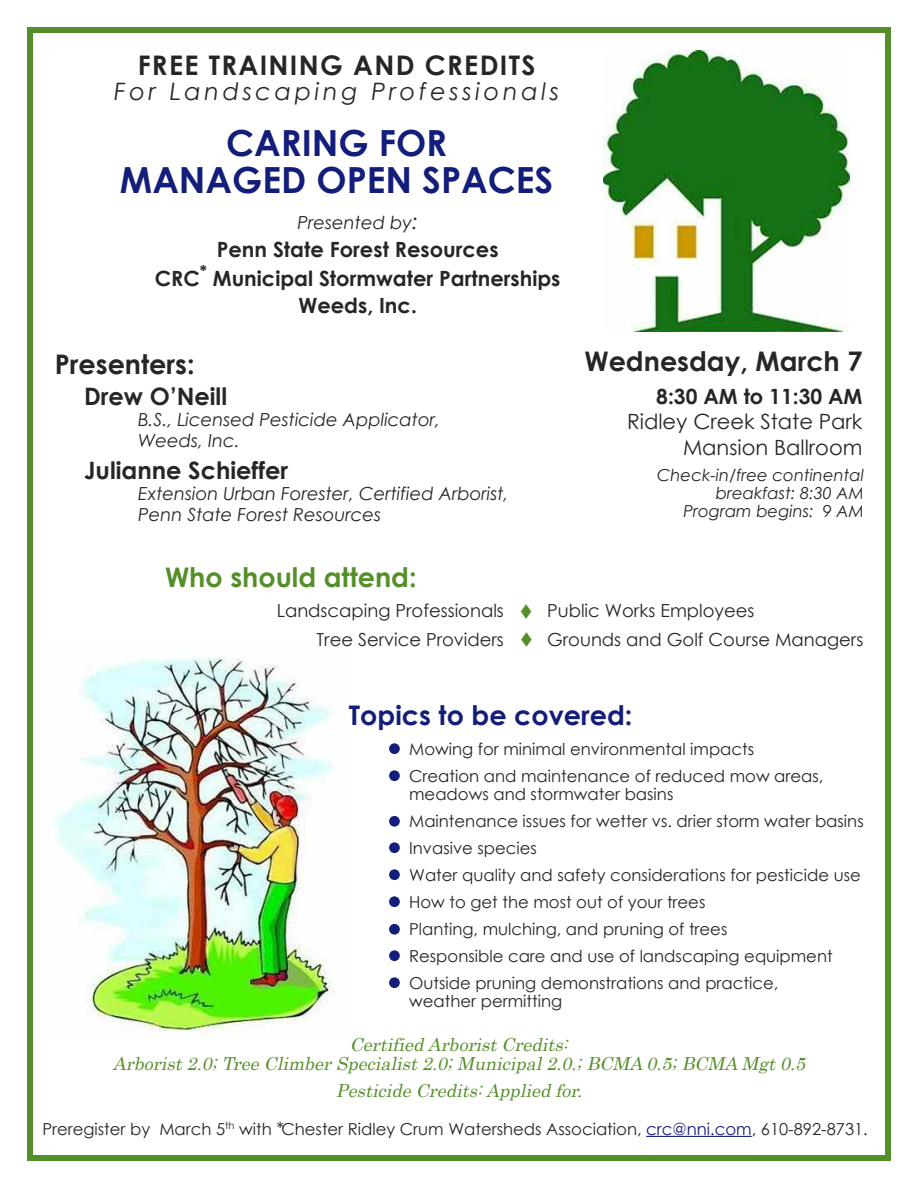
<style>
.page{position:relative;width:918px;height:1188px;background:#fff}
.page>*{position:absolute;margin:0;border:0;box-sizing:border-box;transform-origin:0 0}
.t1{font:700 36px/37.5px "Century Gothic";color:#131d7a;text-align:center}
.t2{font:700 27px "Century Gothic";color:#272627}
.t3{font:700 27px "Century Gothic";letter-spacing:.05em;color:#272627}
.t4{font:700 27px "Century Gothic";color:#131d7a}
.t5{font:700 27px "Century Gothic";color:#558f2a}
.t6{font:700 24px "Century Gothic";color:#272627}
.t7{font:italic 24px "Century Gothic";letter-spacing:.15em;color:#272627}
.t8{font:700 21px/27.8px "Century Gothic";color:#272627;text-align:center}
.t9{font:21px/25.2px "Century Gothic";color:#272627;text-align:right}
.t10{font:italic 18px/19.5px "Century";color:#558f2a;text-align:center}
.t11{font:italic 18px/21px "Century Gothic";color:#272627}
.t12{font:18px/28.5px "Century Gothic";color:#272627;text-align:right}
.t13{font:16.5px/27px "Century Gothic";color:#272627}
.t14{font:italic 16.5px/18px "Century Gothic";color:#272627;text-align:right}
.s1{font-size:21px}
.s2{font-size:18px}
.s3{color:#131d7a}
</style>
<div class="page">
<div style="left:27px;top:27px;width:864px;height:1134px;border:6px solid #558f2a"></div>
<img style="left:604px;top:50px;width:246px;height:281px">
<hr style="left:646px;top:1136px;width:106px;height:1px;background:#131d7a">
<img style="left:53px;top:658px;width:280px;height:379px">
<div style="left:389px;top:743px;width:11px;height:11px;background:#131d7a;border-radius:50%"></div>
<div style="left:389px;top:770px;width:11px;height:11px;background:#131d7a;border-radius:50%"></div>
<div style="left:389px;top:816px;width:11px;height:11px;background:#131d7a;border-radius:50%"></div>
<div style="left:389px;top:842px;width:11px;height:11px;background:#131d7a;border-radius:50%"></div>
<div style="left:389px;top:869px;width:11px;height:11px;background:#131d7a;border-radius:50%"></div>
<div style="left:389px;top:896px;width:11px;height:11px;background:#131d7a;border-radius:50%"></div>
<div style="left:389px;top:950px;width:11px;height:11px;background:#131d7a;border-radius:50%"></div>
<div style="left:389px;top:924px;width:11px;height:11px;background:#131d7a;border-radius:50%"></div>
<div style="left:389px;top:977px;width:11px;height:11px;background:#131d7a;border-radius:50%"></div>
<h2 class="t3" style="left:138px;top:48px;width:399px">FREE TRAINING AND CREDITS</h2>
<h3 class="t7" style="left:114px;top:76px;width:446px">For Landscaping Professionals</h3>
<h1 class="t1" style="left:120px;top:123px;width:435px">CARING FOR<br>MANAGED OPEN SPACES</h1>
<p class="t11" style="left:298px;top:211px;width:122px">Presented by<span class="s1">:</span></p>
<p class="t8" style="left:155px;top:235px;width:407px">Penn State Forest Resources<br>CRC<sup>*</sup> Municipal Stormwater Partnerships<br>Weeds, Inc.</p>
<h2 class="t2" style="left:55px;top:347px;width:141px">Presenters:</h2>
<h3 class="t6" style="left:84px;top:381px;width:145px">Drew O’Neill</h3>
<p class="t11" style="left:138px;top:409px;width:304px">B.S., Licensed Pesticide Applicator,<br>Weeds, Inc.</p>
<h3 class="t6" style="left:84px;top:454px;width:205px">Julianne Schieffer</h3>
<p class="t11" style="left:138px;top:482px;width:372px">Extension Urban Forester, Certified Arborist,<br>Penn State Forest Resources</p>
<h2 class="t5" style="left:165px;top:560px;width:253px">Who should attend:</h2>
<h2 class="t2" style="left:584px;top:344px;width:280px">Wednesday, March 7</h2>
<p class="t8" style="left:656px;top:382px;width:208px">8:30 AM to 11:30 AM</p>
<p class="t9" style="left:627px;top:409px;width:237px">Ridley Creek State Park<br>Mansion Ballroom</p>
<p class="t14" style="left:657px;top:466px;width:208px">Check-in/free continental breakfast: 8:30 AM<br>Program begins: 9 AM</p>
<p class="t12" style="left:277px;top:596px;width:229px">Landscaping Professionals<br>Tree Service Providers</p>
<p class="t12" style="left:547px;top:596px;width:318px;text-align:left">Public Works Employees<br>Grounds and Golf Course Managers</p>
<h2 class="t4" style="left:349px;top:698px;width:285px">Topics to be covered:</h2>
<p class="t13" style="left:409px;top:735px;width:416px">Mowing for minimal environmental impacts<br>Creation and maintenance of reduced mow areas,</p>
<p class="t13" style="left:409px;top:780px;width:456px">meadows and stormwater basins<br>Maintenance issues for wetter vs. drier storm water basins Invasive species<br>Water quality and safety considerations for pesticide use How to get the most out of your trees<br>Planting, mulching, and pruning of trees<br>Responsible care and use of landscaping equipment Outside pruning demonstrations and practice,</p>
<p class="t13" style="left:409px;top:987px;width:154px">weather permitting</p>
<p class="t10" style="left:113px;top:1034px;width:697px">Certified Arborist Credits:<br>Arborist 2.0; Tree Climber Specialist 2.0; Municipal 2.0.; BCMA 0.5; BCMA Mgt 0.5</p>
<p class="t10" style="left:336px;top:1081px;width:251px">Pesticide Credits: Applied for.</p>
<p class="t13" style="left:42px;top:1115px;width:827px">Preregister by March 5<sup>th</sup> with <span class="s2">*</span>Chester Ridley Crum Watersheds Association, <span class="s3">crc@nni.com</span>, 610-892-8731.</p>
</div>
